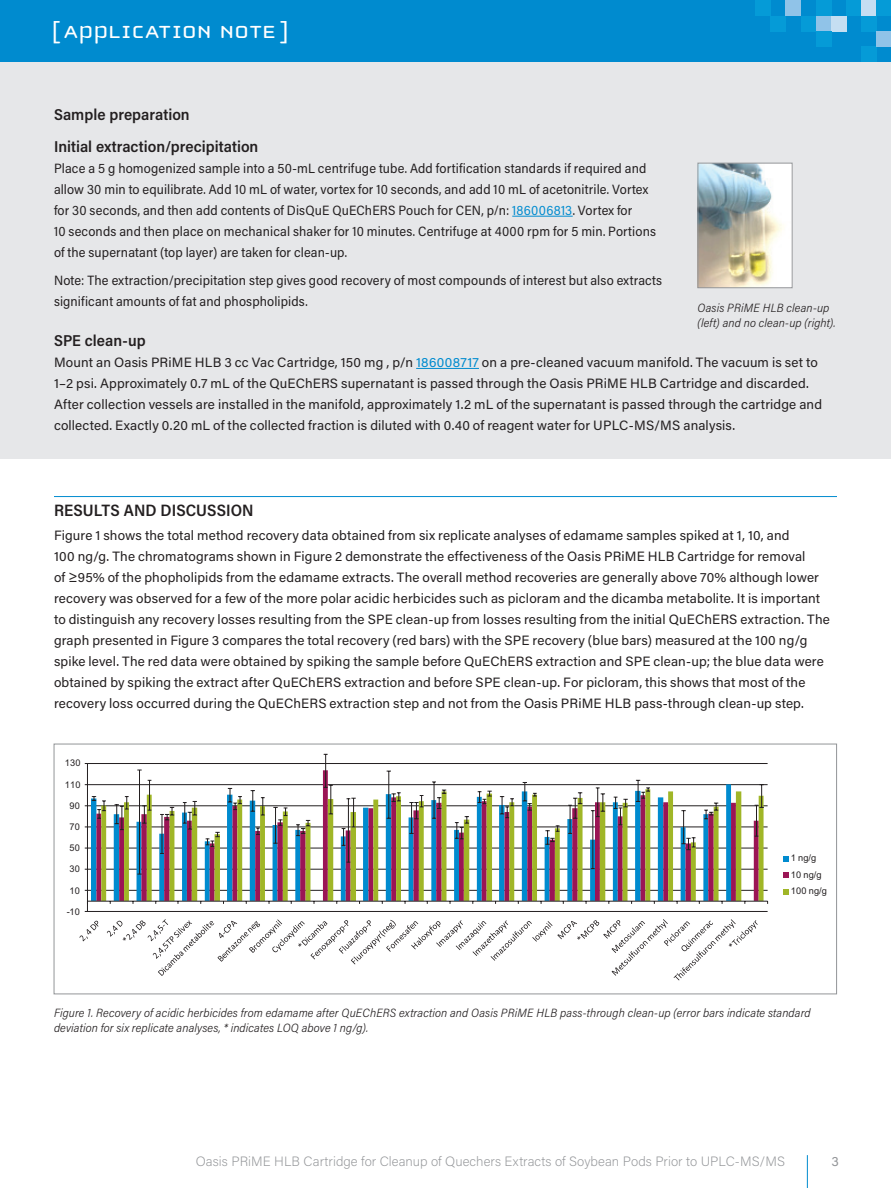
<style>
.page{position:relative;width:891px;height:1188px;background:#fff}
.page>*{position:absolute;margin:0;border:0;box-sizing:border-box;transform-origin:0 0}
.t1{font:25.5px "Cholla Unicase";letter-spacing:.01em;color:#fff;scale:1.1 1}
.t2{font:600 16.5px "Acumin Pro Semi Cond";letter-spacing:.005em;color:#231f20}
.t3{font:600 15.75px/32.2px "Acumin Pro Semi Cond";color:#231f20}
.t4{font:13.5px/21px "Acumin Pro";letter-spacing:.01em;color:#231f20}
.t5{font:13.5px/21px "Acumin Pro Semi Cond";letter-spacing:.01em;color:#231f20}
.t6{font:200 13.5px "Acumin Pro";letter-spacing:.005em;color:#939598}
.t7{font:13.5px "Acumin Pro";color:#939598}
.t8{font:italic 300 12px/15px "Acumin Pro Semi Cond";letter-spacing:.01em;color:#231f20}
.t9{font:9.3px/16.4px "Arial";letter-spacing:.02em;color:#231f20}
.s1{color:#008bcf}
</style>
<div class="page">
<hr style="left:807px;top:1155px;width:1px;height:33px;background:#008bcf">
<div style="left:0;top:0;width:891px;height:62px;background:#008bcf"></div>
<div style="left:755px;top:0;width:15px;height:16px;background:#059bd7"></div>
<div style="left:861px;top:47px;width:15px;height:15px;background:#059bd7"></div>
<div style="left:770px;top:16px;width:16px;height:15px;background:#059bd7"></div>
<div style="left:786px;top:0;width:15px;height:16px;background:#90c3e8"></div>
<div style="left:801px;top:16px;width:15px;height:15px;background:#059bd7"></div>
<div style="left:816px;top:16px;width:16px;height:15px;background:#90c3e8"></div>
<div style="left:832px;top:16px;width:15px;height:15px;background:#c5def2"></div>
<div style="left:816px;top:0;width:16px;height:16px;background:#059bd7"></div>
<div style="left:816px;top:31px;width:16px;height:16px;background:#059bd7"></div>
<div style="left:861px;top:0;width:15px;height:16px;background:#c5def2"></div>
<div style="left:847px;top:0;width:14px;height:16px;background:#059bd7"></div>
<div style="left:876px;top:0;width:15px;height:16px;background:#059bd7"></div>
<div style="left:861px;top:16px;width:15px;height:15px;background:#059bd7"></div>
<div style="left:876px;top:31px;width:15px;height:16px;background:#90c3e8"></div>
<div style="left:0;top:62px;width:891px;height:396px;background:#e6e7e9"></div>
<hr style="left:512px;top:216px;width:61px;height:1px;background:#008bcf">
<hr style="left:416px;top:368px;width:63px;height:1px;background:#008bcf">
<hr style="left:54px;top:496px;width:783px;height:1px;background:#008bcf">
<hr style="left:87px;top:911px;width:681px;height:1px;background:#231f20">
<hr style="left:87px;top:890px;width:681px;height:1px;background:#231f20">
<hr style="left:87px;top:869px;width:681px;height:1px;background:#231f20">
<hr style="left:87px;top:848px;width:681px;height:1px;background:#231f20">
<hr style="left:87px;top:827px;width:681px;height:1px;background:#231f20">
<hr style="left:87px;top:805px;width:681px;height:1px;background:#231f20">
<hr style="left:87px;top:784px;width:681px;height:1px;background:#231f20">
<hr style="left:87px;top:763px;width:681px;height:1px;background:#231f20">
<svg style="left:96px;top:770px;width:659px;height:131px"></svg>
<svg style="left:101px;top:789px;width:663px;height:112px"></svg>
<hr style="left:139px;top:770px;width:1px;height:104px;background:#231f20">
<hr style="left:162px;top:814px;width:1px;height:39px;background:#231f20">
<svg style="left:251px;top:790px;width:4px;height:22px"></svg>
<hr style="left:275px;top:807px;width:1px;height:36px;background:#231f20">
<hr style="left:388px;top:771px;width:1px;height:47px;background:#231f20">
<hr style="left:411px;top:803px;width:1px;height:30px;background:#231f20">
<hr style="left:434px;top:782px;width:1px;height:36px;background:#231f20">
<hr style="left:592px;top:811px;width:1px;height:58px;background:#231f20">
<hr style="left:683px;top:811px;width:1px;height:33px;background:#231f20">
<svg style="left:256px;top:828px;width:4px;height:7px"></svg>
<hr style="left:325px;top:754px;width:1px;height:33px;background:#231f20">
<hr style="left:348px;top:799px;width:1px;height:63px;background:#231f20">
<hr style="left:756px;top:805px;width:1px;height:31px;background:#231f20">
<svg style="left:115px;top:796px;width:14px;height:34px"></svg>
<hr style="left:149px;top:780px;width:1px;height:30px;background:#231f20">
<svg style="left:142px;top:805px;width:9px;height:19px"></svg>
<svg style="left:160px;top:807px;width:14px;height:14px"></svg>
<svg style="left:183px;top:801px;width:14px;height:29px"></svg>
<svg style="left:206px;top:832px;width:14px;height:15px"></svg>
<svg style="left:228px;top:788px;width:14px;height:22px"></svg>
<svg style="left:261px;top:797px;width:4px;height:19px"></svg>
<svg style="left:273px;top:807px;width:14px;height:19px"></svg>
<svg style="left:296px;top:820px;width:14px;height:16px"></svg>
<svg style="left:324px;top:785px;width:9px;height:30px"></svg>
<svg style="left:342px;top:798px;width:14px;height:48px"></svg>
<svg style="left:392px;top:792px;width:9px;height:10px"></svg>
<svg style="left:409px;top:795px;width:14px;height:24px"></svg>
<svg style="left:437px;top:790px;width:9px;height:19px"></svg>
<svg style="left:455px;top:816px;width:14px;height:23px"></svg>
<svg style="left:478px;top:791px;width:14px;height:13px"></svg>
<svg style="left:500px;top:796px;width:14px;height:22px"></svg>
<svg style="left:523px;top:782px;width:14px;height:29px"></svg>
<svg style="left:545px;top:825px;width:15px;height:20px"></svg>
<svg style="left:568px;top:792px;width:14px;height:42px"></svg>
<svg style="left:591px;top:788px;width:14px;height:29px"></svg>
<svg style="left:614px;top:797px;width:14px;height:28px"></svg>
<svg style="left:636px;top:780px;width:14px;height:22px"></svg>
<svg style="left:681px;top:837px;width:15px;height:13px"></svg>
<svg style="left:704px;top:803px;width:14px;height:16px"></svg>
<svg style="left:755px;top:784px;width:9px;height:24px"></svg>
<hr style="left:87px;top:764px;width:1px;height:147px;background:#231f20">
<svg style="left:85px;top:796px;width:21px;height:23px"></svg>
<hr style="left:87px;top:901px;width:681px;height:1px;background:#231f20">
<svg style="left:80px;top:921px;width:18px;height:20px"></svg>
<svg style="left:107px;top:919px;width:651px;height:61px"></svg>
<svg style="left:783px;top:856px;width:5px;height:5px"></svg>
<svg style="left:783px;top:872px;width:5px;height:6px"></svg>
<svg style="left:783px;top:889px;width:5px;height:5px"></svg>
<div style="left:54px;top:744px;width:783px;height:250px;border:1px solid #939598"></div>
<img style="left:700px;top:165px;width:91px;height:121px">
<div style="left:698px;top:163px;width:95px;height:125px;border:1px solid #939598"></div>
<h1 class="t1" style="left:52px;top:19px;width:217px">[ APPLICATION NOTE ]</h1>
<p class="t3" style="left:54px;top:97px;width:206px">Sample preparation<br>Initial extraction/precipitation</p>
<p class="t5" style="left:54px;top:157px;width:604px">Place a 5 g homogenized sample into a 50-mL centrifuge tube. Add fortification standards if required and allow 30 min to equilibrate. Add 10 mL of water, vortex for 10 seconds, and add 10 mL of acetonitrile. Vortex for 30 seconds, and then add contents of DisQuE QuEChERS Pouch for CEN, p/n: <span class="s1">186006813</span>. Vortex for<br>10 seconds and then place on mechanical shaker for 10 minutes. Centrifuge at 4000 rpm for 5 min. Portions of the supernatant (top layer) are taken for clean-up.</p>
<p class="t5" style="left:54px;top:270px;width:610px">Note: The extraction/precipitation step gives good recovery of most compounds of interest but also extracts significant amounts of fat and phospholipids.</p>
<p class="t3" style="left:54px;top:324px;width:93px">SPE clean-up</p>
<p class="t4" style="left:54px;top:351px;width:770px">Mount an Oasis PRiME HLB 3 cc Vac Cartridge, 150 mg , p/n <span class="s1">186008717</span> on a pre-cleaned vacuum manifold. The vacuum is set to 1–2 psi. Approximately 0.7 mL of the QuEChERS supernatant is passed through the Oasis PRiME HLB Cartridge and discarded.<br>After collection vessels are installed in the manifold, approximately 1.2 mL of the supernatant is passed through the cartridge and collected. Exactly 0.20 mL of the collected fraction is diluted with 0.40 of reagent water for UPLC-MS/MS analysis.</p>
<p class="t8" style="left:698px;top:299px;width:140px">Oasis PRiME HLB clean-up (left) and no clean-up (right).</p>
<p class="t2" style="left:54px;top:499px;width:201px">RESULTS AND DISCUSSION</p>
<p class="t4" style="left:54px;top:524px;width:777px">Figure 1 shows the total method recovery data obtained from six replicate analyses of edamame samples spiked at 1, 10, and<br>100 ng/g. The chromatograms shown in Figure 2 demonstrate the effectiveness of the Oasis PRiME HLB Cartridge for removal<br>of ≥95% of the phopholipids from the edamame extracts. The overall method recoveries are generally above 70% although lower recovery was observed for a few of the more polar acidic herbicides such as picloram and the dicamba metabolite. It is important to distinguish any recovery losses resulting from the SPE clean-up from losses resulting from the initial QuEChERS extraction. The graph presented in Figure 3 compares the total recovery (red bars) with the SPE recovery (blue bars) measured at the 100 ng/g spike level. The red data were obtained by spiking the sample before QuEChERS extraction and SPE clean-up; the blue data were obtained by spiking the extract after QuEChERS extraction and before SPE clean-up. For picloram, this shows that most of the recovery loss occurred during the QuEChERS extraction step and not from the Oasis PRiME HLB pass-through clean-up step.</p>
<p class="t9" style="left:65px;top:755px;width:17px">130</p>
<p class="t9" style="left:65px;top:776px;width:17px">110</p>
<p class="t9" style="left:69px;top:797px;width:12px">90</p>
<p class="t9" style="left:69px;top:819px;width:12px">70</p>
<p class="t9" style="left:69px;top:840px;width:12px">50</p>
<p class="t9" style="left:69px;top:861px;width:12px">30</p>
<p class="t9" style="left:69px;top:882px;width:12px">10</p>
<p class="t9" style="left:67px;top:903px;width:15px">-10</p>
<p class="t9" style="left:791px;top:850px;width:38px">1 ng/g<br>10 ng/g<br>100 ng/g</p>
<p class="t8" style="left:54px;top:1005px;width:758px">Figure 1. Recovery of acidic herbicides from edamame after QuEChERS extraction and Oasis PRiME HLB pass-through clean-up (error bars indicate standard deviation for six replicate analyses, * indicates LOQ above 1 ng/g).</p>
<p class="t6" style="left:196px;top:1152px;width:591px">Oasis PRiME HLB Cartridge for Cleanup of Quechers Extracts of Soybean Pods Prior to UPLC-MS/MS</p>
<p class="t7" style="left:832px;top:1151px;width:9px">3</p>
</div>
